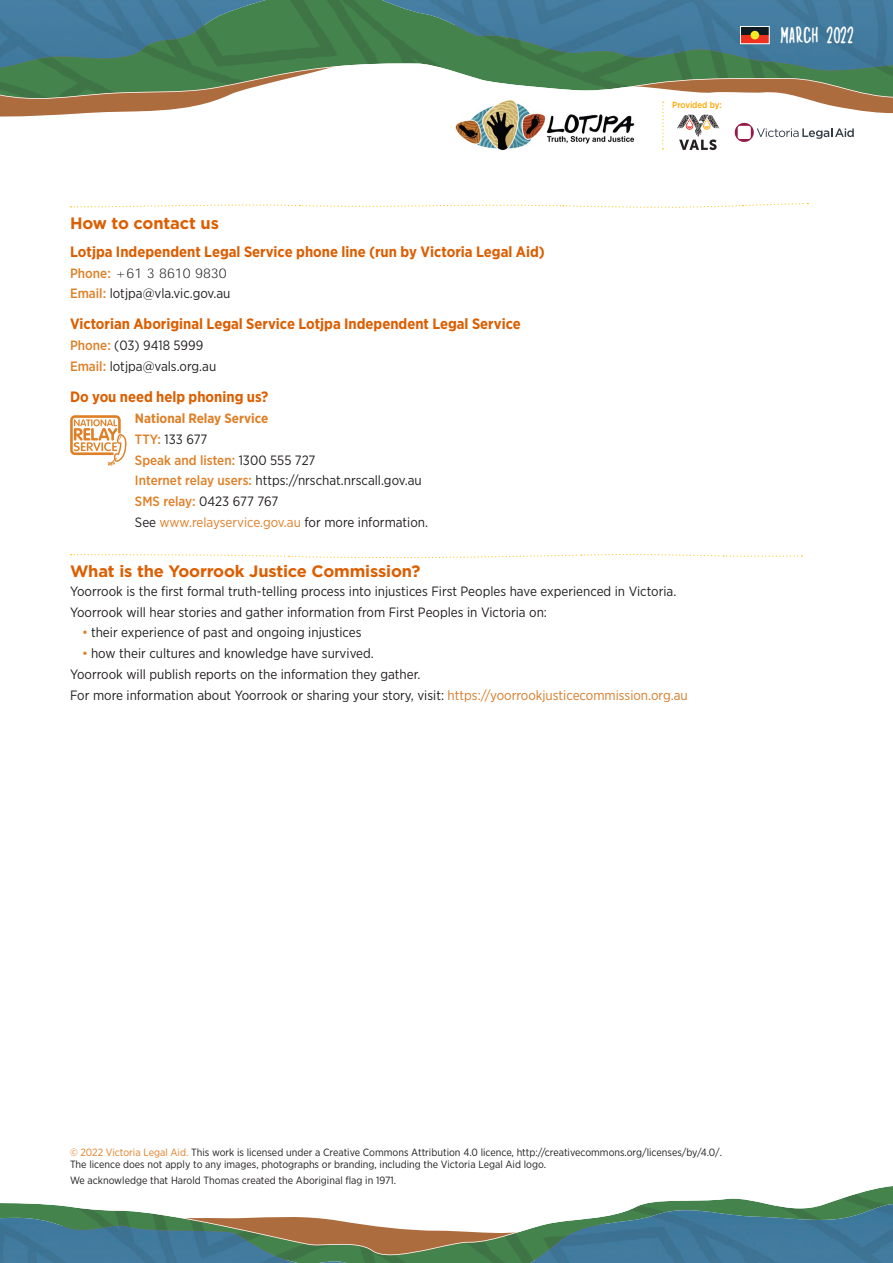
<style>
.page{position:relative;width:893px;height:1263px;background:#fff}
.page>*{position:absolute;margin:0;border:0;box-sizing:border-box;transform-origin:0 0}
.t1{font:24px "Creamy Coconut";letter-spacing:.01em;color:#fff}
.t2{font:700 16.5px "Gotham";letter-spacing:-.01em;color:#dc5e00}
.t3{font:700 15px "Gotham Narrow";color:#dc5e00}
.t4{font:13.5px/20.7px "Gotham Narrow";color:#231f20}
.t5{font:300 13.5px "Adobe Gothic Std";color:#231f20}
.t6{font:10.5px/12px "Gotham Narrow";color:#231f20}
.t7{font:500 9px "Gotham Narrow";color:#ffa700}
.s1{font-family:"Gotham Narrow";font-weight:500;color:#df7f26}
.s2{font-weight:500;color:#df7f26}
.s3{font-weight:700;color:#df7f26}
.s4{color:#df7f26}
.s5{color:#d67b27}
</style>
<div class="page">
<svg style="left:0;top:99px;width:893px;height:18px"></svg>
<svg style="left:0;top:70px;width:893px;height:29px"></svg>
<img style="left:0;top:0;width:893px;height:69px">
<svg style="left:0;top:1186px;width:893px;height:31px"></svg>
<img style="left:462px;top:1204px;width:431px;height:59px">
<img style="left:0;top:1217px;width:462px;height:46px">
<div style="left:740px;top:26px;width:29px;height:18px;background:#ef3122"></div>
<div style="left:740px;top:26px;width:29px;height:9px;background:#101a21"></div>
<div style="left:750px;top:31px;width:9px;height:8px;background:#f3ec24;border-radius:50%"></div>
<div style="left:740px;top:26px;width:29px;height:18px;border:1px solid #fff"></div>
<svg style="left:661px;top:102px;width:3px;height:47px"></svg>
<svg style="left:677px;top:115px;width:42px;height:35px"></svg>
<svg style="left:735px;top:123px;width:119px;height:19px"></svg>
<img style="left:449px;top:100px;width:194px;height:51px">
<svg style="left:71px;top:203px;width:737px;height:5px"></svg>
<svg style="left:70px;top:415px;width:57px;height:51px"></svg>
<svg style="left:71px;top:554px;width:731px;height:5px"></svg>
<p class="t7" style="left:672px;top:99px;width:51px">Provided by:</p>
<p class="t2" style="left:70px;top:212px;width:150px">How to contact us</p>
<p class="t3" style="left:70px;top:242px;width:476px">Lotjpa Independent Legal Service phone line (run by Victoria Legal Aid)</p>
<p class="t5" style="left:70px;top:263px;width:158px"><span class="s1">Phone:</span> +61 3 8610 9830</p>
<p class="t4" style="left:70px;top:283px;width:162px"><span class="s2">Email:</span> lotjpa@vla.vic.gov.au</p>
<p class="t3" style="left:70px;top:314px;width:452px">Victorian Aboriginal Legal Service Lotjpa Independent Legal Service</p>
<p class="t4" style="left:70px;top:335px;width:148px"><span class="s2">Phone:</span> (03) 9418 5999<br><span class="s2">Email:</span> lotjpa@vals.org.au</p>
<p class="t3" style="left:70px;top:387px;width:200px">Do you need help phoning us?</p>
<p class="t4" style="left:135px;top:408px;width:295px"><span class="s3">National Relay Service<br></span><span class="s2">TTY:</span> 133 677<br><span class="s2">Speak and listen:</span> 1300 555 727<br><span class="s2">Internet relay users:</span> https://nrschat.nrscall.gov.au <span class="s2">SMS relay:</span> 0423 677 767<br>See <span class="s4">www.relayservice.gov.au</span> for more information.</p>
<p class="t2" style="left:70px;top:560px;width:352px">What is the Yoorrook Justice Commission?</p>
<p class="t4" style="left:70px;top:581px;width:608px">Yoorrook is the first formal truth-telling process into injustices First Peoples have experienced in Victoria.<br>Yoorrook will hear stories and gather information from First Peoples in Victoria on:</p>
<p class="t4" style="left:82px;top:622px;width:281px"><span class="s4">•</span> their experience of past and ongoing injustices</p>
<p class="t4" style="left:70px;top:643px;width:619px;text-indent:12px"><span class="s4">•</span> how their cultures and knowledge have survived.<br>Yoorrook will publish reports on the information they gather.<br>For more information about Yoorrook or sharing your story, visit: <span class="s5">https://yoorrookjusticecommission.org.au</span></p>
<h1 class="t1" style="left:780px;top:21px;width:75px">MARCH 2022</h1>
<p class="t6" style="left:70px;top:1146px;width:653px"><span class="s4">© 2022 Victoria Legal Aid.</span> This work is licensed under a Creative Commons Attribution 4.0 licence, http://creativecommons.org/licenses/by/4.0/.<br>The licence does not apply to any images, photographs or branding, including the Victoria Legal Aid logo.</p>
<p class="t6" style="left:70px;top:1174px;width:328px">We acknowledge that Harold Thomas created the Aboriginal flag in 1971.</p>
</div>
